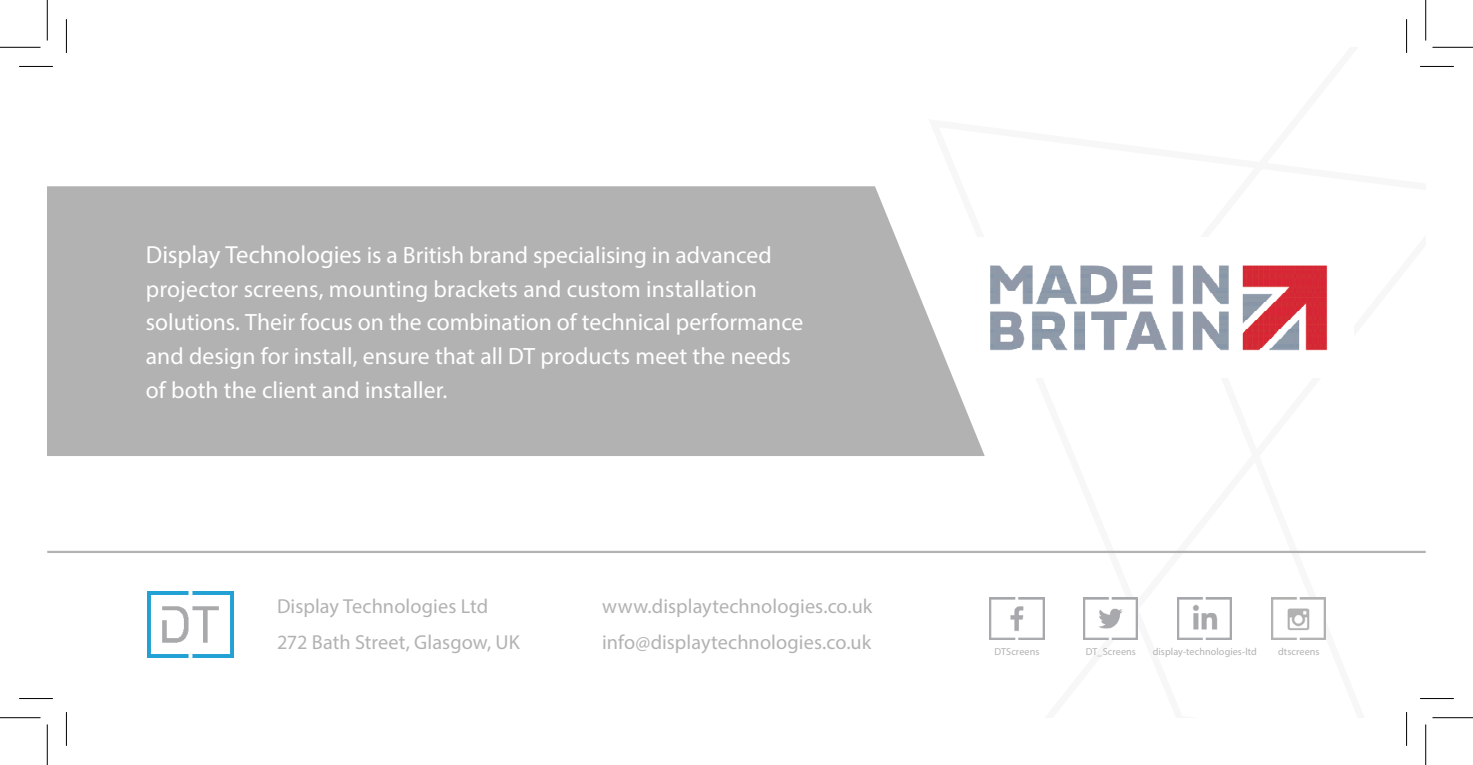
<style>
.page{position:relative;width:1473px;height:765px;background:#fff}
.page>*{position:absolute;margin:0;border:0;box-sizing:border-box;transform-origin:0 0}
.t1{font:23.62px/33.8px "Myriad Pro";color:#fff}
.t2{font:20.25px/36px "Myriad Pro";color:#b2b2b2}
.t3{font:10.12px "Myriad Pro";letter-spacing:.005em;color:#b2b2b2}
.s1{font-size:24.75px}
</style>
<div class="page">
<img style="left:147px;top:591px;width:86px;height:66px">
<img style="left:1271px;top:597px;width:54px;height:41px">
<hr style="left:47px;top:550px;width:1378px;height:2px;background:#b2b2b2">
<div style="left:47px;top:186px;width:937px;height:270px;background:#b2b2b2"></div>
<img style="left:962px;top:238px;width:366px;height:139px">
<img style="left:989px;top:597px;width:54px;height:41px">
<img style="left:1083px;top:597px;width:54px;height:41px">
<img style="left:1177px;top:597px;width:54px;height:41px">
<hr style="left:19px;top:66px;width:34px;height:1px;background:#000">
<hr style="left:1419px;top:66px;width:34px;height:1px;background:#000">
<hr style="left:19px;top:697px;width:34px;height:1px;background:#000">
<hr style="left:1419px;top:697px;width:34px;height:1px;background:#000">
<hr style="left:66px;top:19px;width:1px;height:34px;background:#000">
<hr style="left:66px;top:711px;width:1px;height:34px;background:#000">
<hr style="left:1405px;top:19px;width:1px;height:34px;background:#000">
<hr style="left:1405px;top:711px;width:1px;height:34px;background:#000">
<hr style="left:0;top:47px;width:40px;height:1px;background:#000">
<hr style="left:1432px;top:47px;width:40px;height:1px;background:#000">
<hr style="left:0;top:717px;width:40px;height:1px;background:#000">
<hr style="left:1432px;top:717px;width:40px;height:1px;background:#000">
<hr style="left:47px;top:0;width:1px;height:41px;background:#000">
<hr style="left:47px;top:724px;width:1px;height:40px;background:#000">
<hr style="left:1425px;top:0;width:1px;height:41px;background:#000">
<hr style="left:1425px;top:724px;width:1px;height:40px;background:#000">
<p class="t1" style="left:146px;top:237px;width:659px"><span class="s1">Display Technologies</span> is a British brand specialising in advanced projector screens, mounting brackets and custom installation solutions. Their focus on the combination of technical performance and design for install, ensure that all DT products meet the needs of both the client and installer.</p>
<p class="t2" style="left:277px;top:587px;width:244px">Display Technologies Ltd<br>272 Bath Street, Glasgow, UK</p>
<p class="t2" style="left:602px;top:587px;width:272px">www.displaytechnologies.co.uk info@displaytechnologies.co.uk</p>
<p class="t3" style="left:994px;top:644px;width:46px">DTScreens</p>
<p class="t3" style="left:1085px;top:644px;width:51px">DT_Screens</p>
<p class="t3" style="left:1152px;top:644px;width:105px">display-technologies-ltd</p>
<p class="t3" style="left:1277px;top:644px;width:43px">dtscreens</p>
</div>
